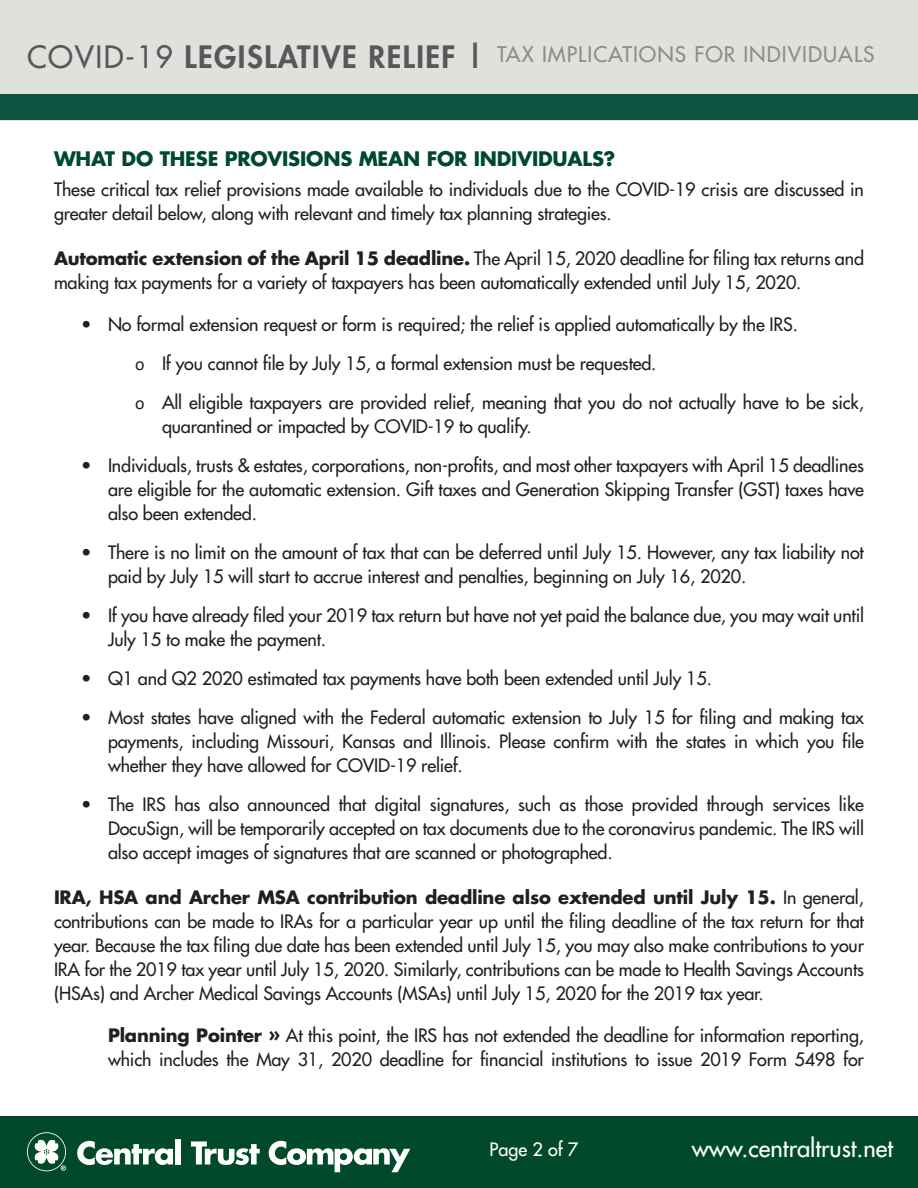
<style>
.page{position:relative;width:918px;height:1188px;background:#fff}
.page>*{position:absolute;margin:0;border:0;box-sizing:border-box;transform-origin:0 0}
.t1{font:23.85px "Futura";color:#fff}
.t2{font:21px "Futura";letter-spacing:.05em;color:#8f8e81}
.t3{font:700 19.5px "Futura";letter-spacing:-.01em;color:#00492b}
.t4{font:18px/24px "Futura";letter-spacing:-.01em;color:#231f20}
.t5{font:18px "Futura";color:#fff}
.s1{font-size:30px;color:#57585a}
.s2{font-weight:800;font-size:30px;color:#57585a}
.s3{font-weight:700}
.s4{font-family:"Calibri"}
.s5{font-weight:700;font-size:19.5px}
</style>
<div class="page">
<div style="left:0;top:0;width:918px;height:120px;background:#e0e0dc"></div>
<div style="left:0;top:94px;width:918px;height:26px;background:#0d5540"></div>
<div style="left:0;top:1117px;width:918px;height:71px;background:#00492b"></div>
<svg style="left:77px;top:1141px;width:96px;height:24px"></svg>
<div style="left:175px;top:1139px;width:6px;height:25px;background:#fff"></div>
<svg style="left:191px;top:1141px;width:69px;height:24px"></svg>
<svg style="left:269px;top:1141px;width:141px;height:31px"></svg>
<svg style="left:27px;top:1132px;width:39px;height:39px"></svg>
<p class="t2" style="left:27px;top:41px;width:849px"><span class="s1">COVID-19</span> <span class="s2">LEGISLATIVE RELIEF |</span> TAX IMPLICATIONS FOR INDIVIDUALS</p>
<p class="t3" style="left:54px;top:145px;width:563px">WHAT DO THESE PROVISIONS MEAN FOR INDIVIDUALS?</p>
<p class="t4" style="left:54px;top:177px;width:812px">These critical tax relief provisions made available to individuals due to the COVID-19 crisis are discussed in greater detail below, along with relevant and timely tax planning strategies.</p>
<p class="t4" style="left:54px;top:246px;width:812px"><span class="s3">Automatic extension of the April 15 deadline.</span> The April 15, 2020 deadline for filing tax returns and making tax payments for a variety of taxpayers has been automatically extended until July 15, 2020.</p>
<p class="t4" style="left:81px;top:312px;width:718px">• No formal extension request or form is required; the relief is applied automatically by the IRS.</p>
<p class="t4" style="left:135px;top:351px;width:523px"><span class="s4">ο</span> If you cannot file by July 15, a formal extension must be requested.</p>
<p class="t4" style="left:162px;top:390px;width:703px;text-indent:-27px"><span class="s4">ο</span> All eligible taxpayers are provided relief, meaning that you do not actually have to be sick, quarantined or impacted by COVID-19 to qualify.</p>
<p class="t4" style="left:108px;top:453px;width:758px;text-align:justify;text-indent:-27px">• Individuals, trusts &amp; estates, corporations, non-profits, and most other taxpayers with April 15 deadlines are eligible for the automatic extension. Gift taxes and Generation Skipping Transfer (GST) taxes have also been extended.</p>
<p class="t4" style="left:108px;top:540px;width:757px;text-indent:-27px">• There is no limit on the amount of tax that can be deferred until July 15. However, any tax liability not paid by July 15 will start to accrue interest and penalties, beginning on July 16, 2020.</p>
<p class="t4" style="left:108px;top:603px;width:758px;text-indent:-27px">• If you have already filed your 2019 tax return but have not yet paid the balance due, you may wait until<br>July 15 to make the payment.</p>
<p class="t4" style="left:81px;top:666px;width:632px">• Q1 and Q2 2020 estimated tax payments have both been extended until July 15.</p>
<p class="t4" style="left:108px;top:705px;width:758px;text-align:justify;text-indent:-27px">• Most states have aligned with the Federal automatic extension to July 15 for filing and making tax payments, including Missouri, Kansas and Illinois. Please confirm with the states in which you file whether they have allowed for COVID-19 relief.</p>
<p class="t4" style="left:108px;top:792px;width:758px;text-align:justify;text-indent:-27px">• The IRS has also announced that digital signatures, such as those provided through services like DocuSign, will be temporarily accepted on tax documents due to the coronavirus pandemic. The IRS will also accept images of signatures that are scanned or photographed.</p>
<p class="t4" style="left:54px;top:885px;width:812px;text-align:justify"><span class="s3">IRA, HSA and Archer MSA contribution deadline also extended until July 15.</span> In general, contributions can be made to IRAs for a particular year up until the filing deadline of the tax return for that year. Because the tax filing due date has been extended until July 15, you may also make contributions to your IRA for the 2019 tax year until July 15, 2020. Similarly, contributions can be made to Health Savings Accounts (HSAs) and Archer Medical Savings Accounts (MSAs) until July 15, 2020 for the 2019 tax year.</p>
<p class="t4" style="left:108px;top:1023px;width:758px"><span class="s3">Planning Pointer</span> <span class="s5">»</span> At this point, the IRS has not extended the deadline for information reporting, which includes the May 31, 2020 deadline for financial institutions to issue 2019 Form 5498 for</p>
<p class="t5" style="left:490px;top:1138px;width:90px">Page 2 of 7</p>
<h1 class="t1" style="left:692px;top:1133px;width:203px">www.centraltrust.net</h1>
</div>
